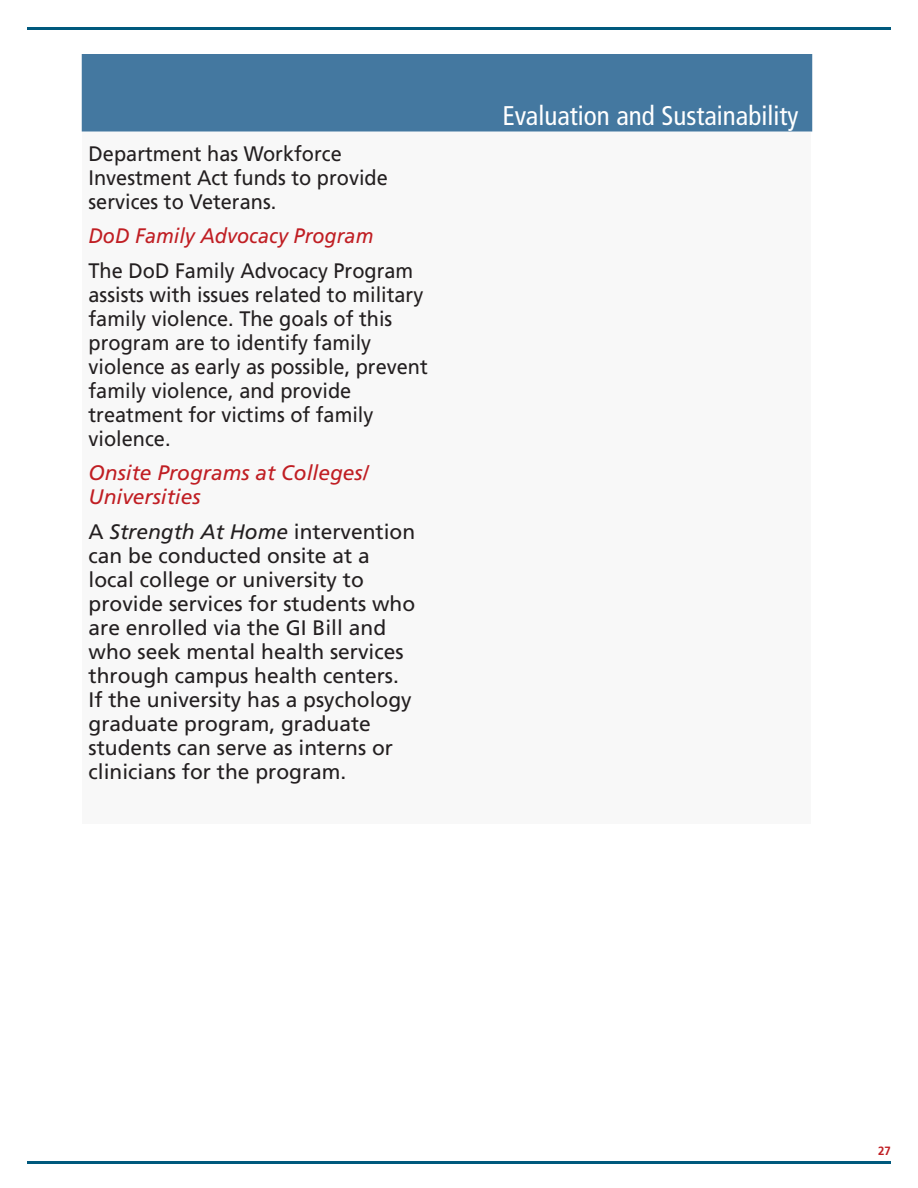
<style>
.page{position:relative;width:918px;height:1188px;background:#fff}
.page>*{position:absolute;margin:0;border:0;box-sizing:border-box;transform-origin:0 0}
.t1{font:condensed 27px "Frutiger LT Std";color:#fff}
.C4__Reg_Text{font:21px/24px "Frutiger LT Std";color:#231f20}
.C4__Reg_Text-2{font:21px/24px "Frutiger LT Std";color:#231f20;scale:.95 1}
.C4__Reg_Text-3{font:italic 21px/24px "Frutiger LT Std";color:#c01e23}
.C4__Reg_Text-4{font:italic 21px "Frutiger LT Std";color:#c01e23;scale:.95 1}
.W2__Odd_Pg{font:700 12px "Frutiger LT Std";color:#c01e23;scale:.95 1}
.s1{font-style:italic}
</style>
<div class="page">
<hr style="left:27px;top:1161px;width:864px;height:3px;background:#00597d">
<hr style="left:27px;top:27px;width:864px;height:3px;background:#00597d">
<div style="left:82px;top:54px;width:730px;height:78px;background:#4478a0;border:2px solid #4478a0"></div>
<div style="left:82px;top:132px;width:729px;height:692px;background:#f8f8f8"></div>
<p class="C4__Reg_Text-2" style="left:89px;top:141px;width:317px">Department has Workforce<br>Investment Act funds to provide services to Veterans.</p>
<p class="C4__Reg_Text-4" style="left:89px;top:224px;width:301px">DoD Family Advocacy Program</p>
<p class="C4__Reg_Text-2" style="left:89px;top:258px;width:359px">The DoD Family Advocacy Program assists with issues related to military family violence. The goals of this program are to identify family violence as early as possible, prevent family violence, and provide treatment for victims of family violence.</p>
<p class="C4__Reg_Text-3" style="left:89px;top:461px;width:282px">Onsite Programs at Colleges/<br>Universities</p>
<p class="C4__Reg_Text" style="left:89px;top:519px;width:328px">A <span class="s1">Strength At Home</span> intervention can be conducted onsite at a local college or university to provide services for students who are enrolled via the GI Bill and who seek mental health services through campus health centers.<br>If the university has a psychology graduate program, graduate students can serve as interns or clinicians for the program.</p>
<p class="t1" style="left:502px;top:100px;width:297px">Evaluation and Sustainability</p>
<p class="W2__Odd_Pg" style="left:878px;top:1143px;width:15px">27</p>
</div>
